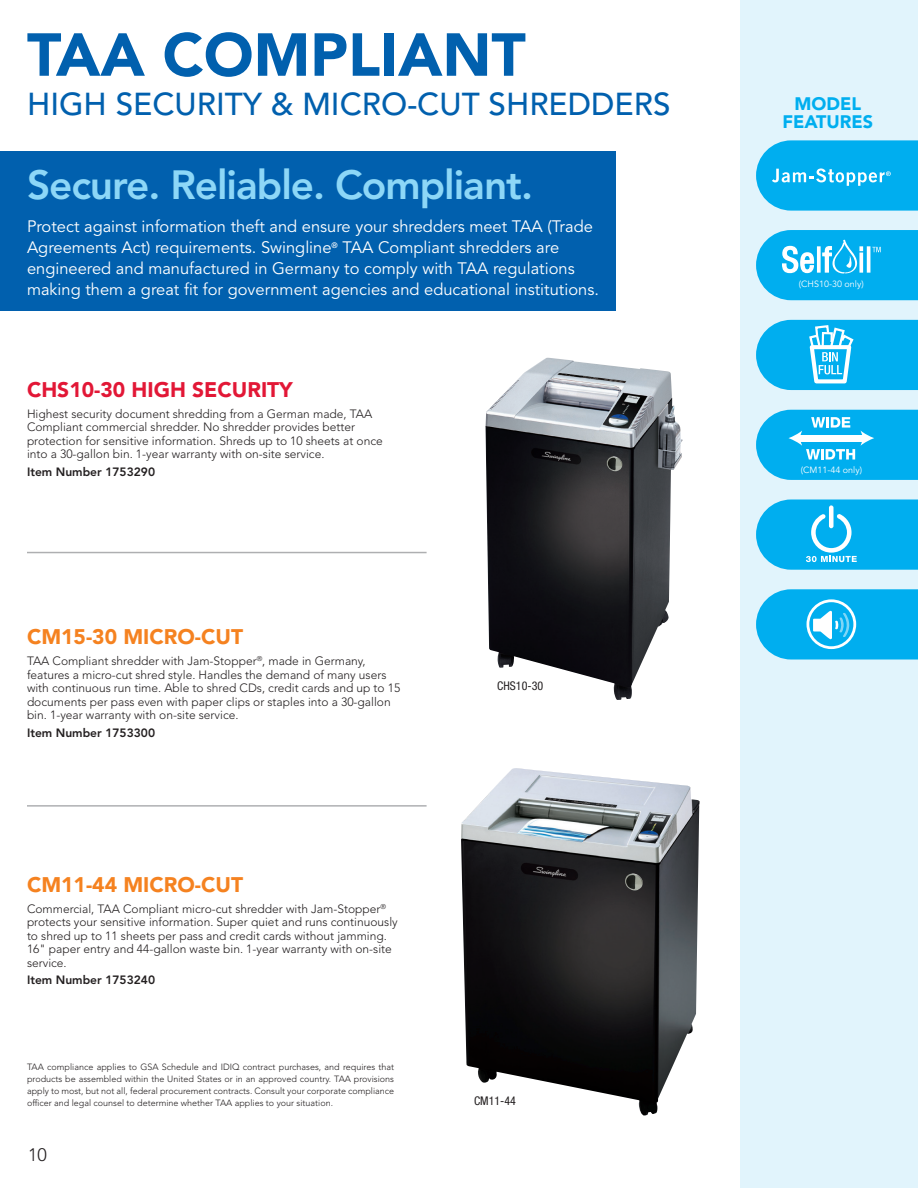
<style>
.page{position:relative;width:918px;height:1188px;background:#fff}
.page>*{position:absolute;margin:0;border:0;box-sizing:border-box;transform-origin:0 0}
.t1{font:900 60px "Avenir LT Std";color:#0160ae}
.t2{font:800 40.5px "Avenir LT Std";letter-spacing:-.025em;color:#8dd7f7}
.t3{font:500 31.5px "Avenir LT Std";color:#0160ae}
.Product_Name_Micro{font:900 21px "Avenir LT Std";color:#f58220}
.Product_Name_High_Se{font:900 21px "Avenir LT Std";color:#e21736}
.Product_Name_Micro-2{font:900 18px "Avenir LT Std";color:#00aeef}
.t4{font:300 18px "Avenir LT Std";color:#231f20}
.t5{font:16.5px/21px "Avenir LT Std";color:#fff}
.Product_Copy{font:300 12px/13.5px "Avenir LT Std";color:#231f20}
.t6{font:800 12px "Avenir LT Std";color:#231f20}
.Product_Name_Cross{font:condensed 12px "Helvetica Neue LT Std";color:#231f20}
.t7{font:300 9px/12px "Avenir LT Std";color:#231f20;text-align:justify}
.t8{font:9px "Avenir LT Std";color:#fff}
</style>
<div class="page">
<div style="left:740px;top:0;width:178px;height:1188px;background:#e1f4fc"></div>
<div style="left:0;top:151px;width:616px;height:160px;background:#0160ae"></div>
<img style="left:461px;top:768px;width:239px;height:347px">
<svg style="left:756px;top:320px;width:162px;height:70px;background:#21b8f1"></svg>
<svg style="left:756px;top:410px;width:162px;height:70px;background:#24b9f1"></svg>
<svg style="left:756px;top:140px;width:162px;height:71px;background:#1ab6f0"></svg>
<svg style="left:756px;top:500px;width:162px;height:70px;background:#1bb6f0"></svg>
<img style="left:485px;top:358px;width:198px;height:342px">
<hr style="left:27px;top:552px;width:400px;height:1px;background:#939598">
<hr style="left:27px;top:805px;width:400px;height:2px;background:#939598">
<svg style="left:756px;top:589px;width:162px;height:71px;background:#1fb7f0"></svg>
<svg style="left:756px;top:230px;width:162px;height:70px;background:#23b9f1"></svg>
<p class="t1" style="left:27px;top:19px;width:500px">TAA COMPLIANT</p>
<p class="t3" style="left:27px;top:86px;width:645px">HIGH SECURITY &amp; MICRO-CUT SHREDDERS</p>
<p class="t2" style="left:27px;top:161px;width:508px">Secure. Reliable. Compliant.</p>
<p class="t5" style="left:27px;top:216px;width:573px">Protect against information theft and ensure your shredders meet TAA (Trade Agreements Act) requirements. Swingline<sup>®</sup> TAA Compliant shredders are engineered and manufactured in Germany to comply with TAA regulations making them a great fit for government agencies and educational institutions.</p>
<p class="Product_Name_High_Se" style="left:27px;top:377px;width:267px">CHS10-30 HIGH SECURITY</p>
<p class="Product_Copy" style="left:27px;top:407px;width:357px">Highest security document shredding from a German made, TAA Compliant commercial shredder. No shredder provides better protection for sensitive information. Shreds up to 10 sheets at once into a 30-gallon bin. 1-year warranty with on-site service.</p>
<p class="t6" style="left:27px;top:464px;width:130px">Item Number 1753290</p>
<p class="Product_Name_Micro" style="left:27px;top:624px;width:218px">CM15-30 MICRO-CUT</p>
<p class="Product_Copy" style="left:27px;top:654px;width:375px">TAA Compliant shredder with Jam-Stopper<sup>®</sup>, made in Germany, features a micro-cut shred style. Handles the demand of many users with continuous run time. Able to shred CDs, credit cards and up to 15 documents per pass even with paper clips or staples into a 30-gallon bin. 1-year warranty with on-site service.</p>
<p class="t6" style="left:27px;top:725px;width:130px">Item Number 1753300</p>
<p class="Product_Name_Micro" style="left:27px;top:872px;width:218px">CM11-44 MICRO-CUT</p>
<p class="Product_Copy" style="left:27px;top:902px;width:372px">Commercial, TAA Compliant micro-cut shredder with Jam-Stopper<sup>® </sup>protects your sensitive information. Super quiet and runs continuously to shred up to 11 sheets per pass and credit cards without jamming.<br>16" paper entry and 44-gallon waste bin. 1-year warranty with on-site service.</p>
<p class="t6" style="left:27px;top:973px;width:130px">Item Number 1753240</p>
<p class="t7" style="left:27px;top:1060px;width:369px">TAA compliance applies to GSA Schedule and IDIQ contract purchases, and requires that products be assembled within the United States or in an approved country. TAA provisions apply to most, but not all, federal procurement contracts. Consult your corporate compliance officer and legal counsel to determine whether TAA applies to your situation.</p>
<h3 class="t4" style="left:28px;top:1145px;width:20px">10</h3>
<p class="Product_Name_Cross" style="left:497px;top:679px;width:47px">CHS10-30</p>
<p class="Product_Name_Cross" style="left:474px;top:1093px;width:43px">CM11-44</p>
<p class="Product_Name_Micro-2" style="left:794px;top:93px;width:68px">MODEL</p>
<p class="Product_Name_Micro-2" style="left:782px;top:111px;width:92px">FEATURES</p>
<p class="t8" style="left:799px;top:279px;width:66px">(CHS10-30 only)</p>
<p class="t8" style="left:801px;top:464px;width:63px">(CM11-44 only)</p>
</div>
